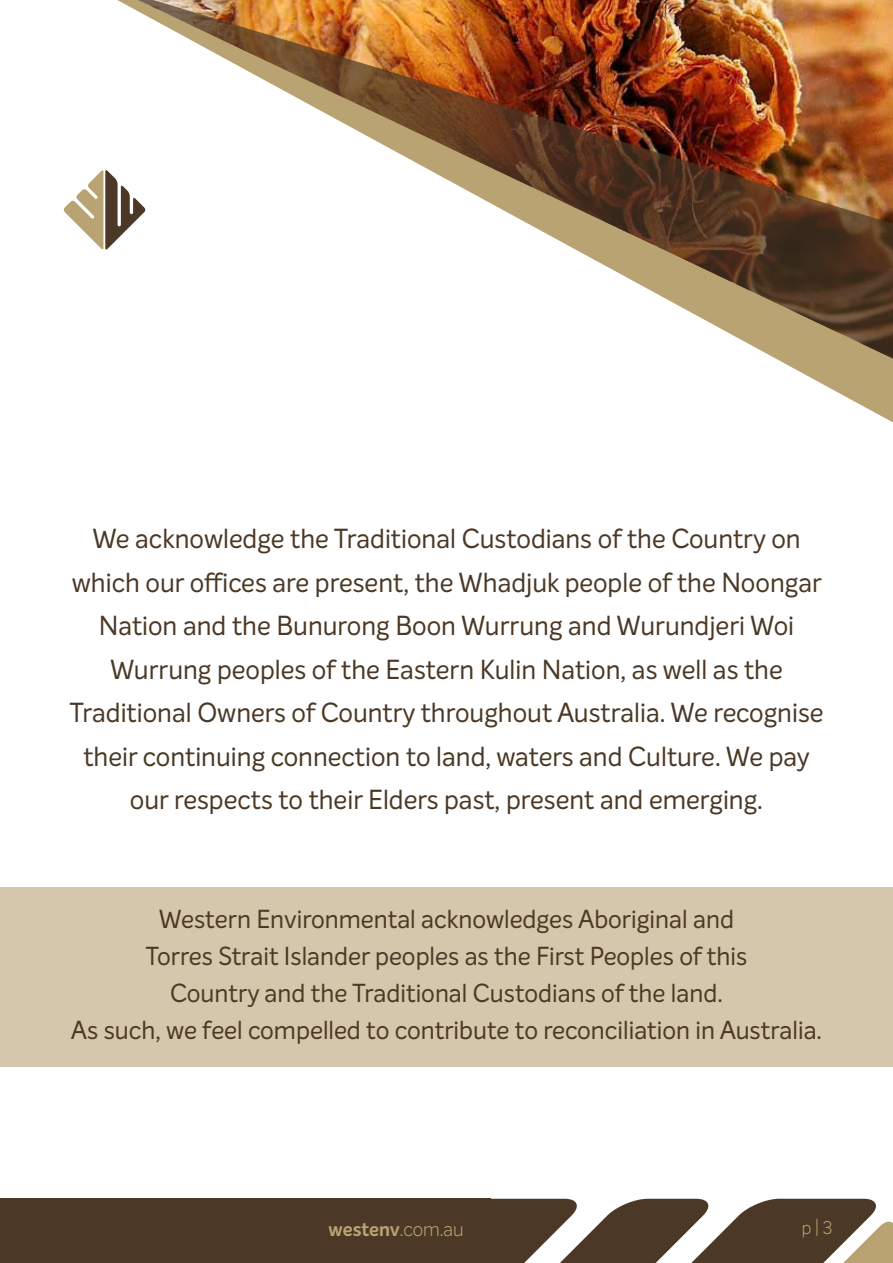
<style>
.page{position:relative;width:893px;height:1263px;background:#fff}
.page>*{position:absolute;margin:0;border:0;box-sizing:border-box;transform-origin:0 0}
.t1{font:27px/43.5px "Intelo Alt";color:#4b3826;text-align:center;scale:.95 1}
.t2{font:25.5px/37px "Intelo Alt";color:#4b3826;text-align:center;scale:.95 1}
.t3{font:700 19.5px "Intelo Alt";color:#b9a373;scale:.95 1}
.t4{font:300 18px "Intelo Alt";color:#b9a373;scale:.95 1}
.s1{font-weight:300}
</style>
<div class="page">
<svg style="left:64px;top:170px;width:47px;height:80px"></svg>
<svg style="left:491px;top:1199px;width:402px;height:64px"></svg>
<div style="left:0;top:1198px;width:491px;height:65px;background:#4b3826"></div>
<hr style="left:892px;top:1223px;width:1px;height:40px;background:#b9a373">
<svg style="left:788px;top:365px;width:105px;height:57px"></svg>
<img style="left:111px;top:0;width:782px;height:365px">
<div style="left:0;top:887px;width:893px;height:180px;background:#d5c7ab"></div>
<p class="t1" style="left:69px;top:517px;width:795px">We acknowledge the Traditional Custodians of the Country on which our offices are present, the Whadjuk people of the Noongar Nation and the Bunurong Boon Wurrung and Wurundjeri Woi Wurrung peoples of the Eastern Kulin Nation, as well as the Traditional Owners of Country throughout Australia. We recognise their continuing connection to land, waters and Culture. We pay our respects to their Elders past, present and emerging.</p>
<p class="t2" style="left:71px;top:900px;width:792px">Western Environmental acknowledges Aboriginal and<br>Torres Strait Islander peoples as the First Peoples of this<br>Country and the Traditional Custodians of the land.<br>As such, we feel compelled to contribute to reconciliation in Australia.</p>
<p class="t3" style="left:329px;top:1216px;width:144px">westenv<span class="s1">.com.au</span></p>
<p class="t4" style="left:802px;top:1217px;width:34px">p | 3</p>
</div>
